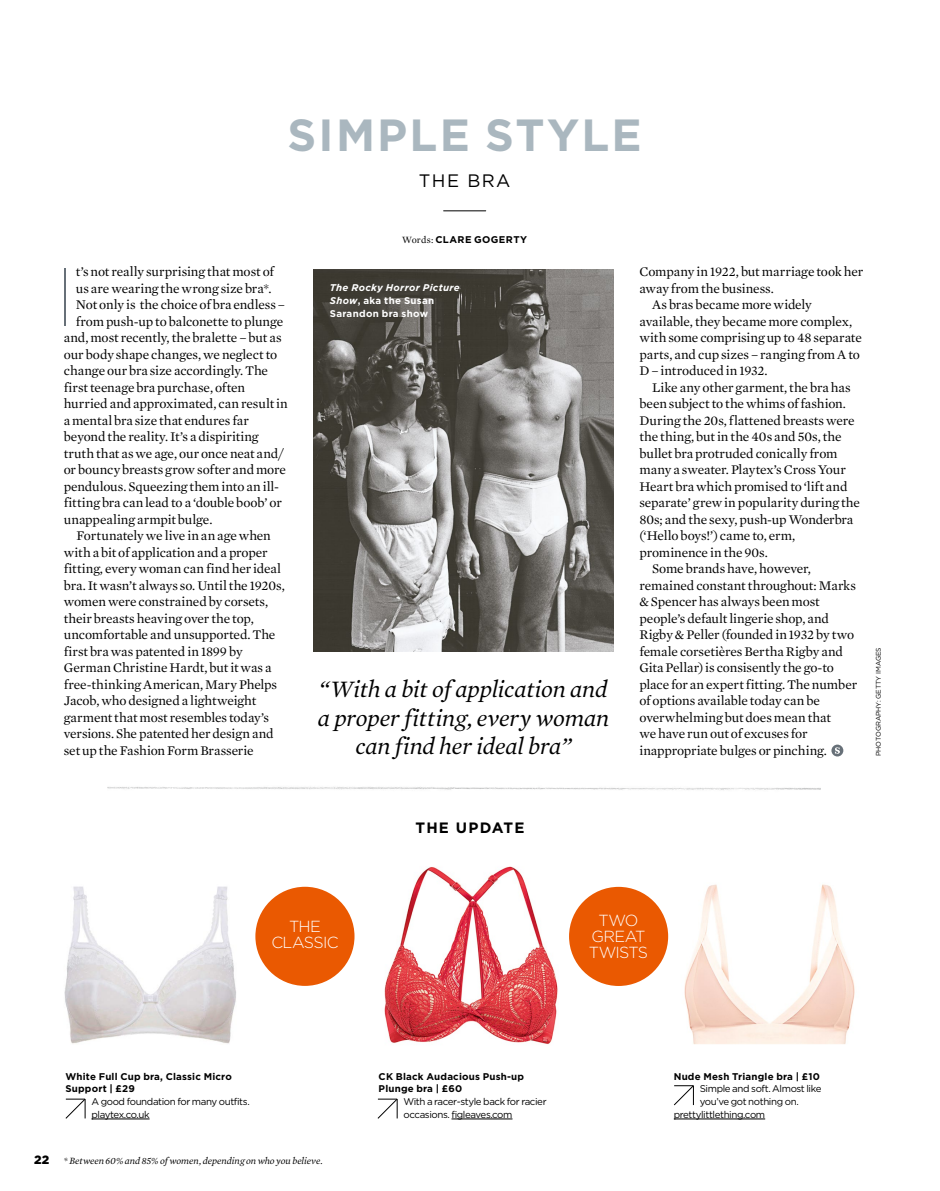
<style>
.page{position:relative;width:940px;height:1191px;background:#fff}
.page>*{position:absolute;margin:0;border:0;box-sizing:border-box;transform-origin:0 0}
.t1{font:100 82.5px "Gotham";color:#677078}
.t2{font:700 45px "Gotham";letter-spacing:.05em;color:#aab7bf}
.t3{font:italic 24px/28.5px "Mercury Text G1";letter-spacing:-.005em;color:#000;text-align:center}
.t4{font:18px "Gotham";letter-spacing:.08em;color:#000}
.t5{font:300 16.05px/16.2px "Gotham";letter-spacing:-.045em;color:#fff;text-align:center}
.t6{font:700 15px "Gotham";letter-spacing:.08em;color:#000}
.t7{font:13.5px "Mercury Text G1";letter-spacing:-.01em;color:#000}
.t8{font:9.75px/12.8px "Gotham";letter-spacing:-.04em;color:#000}
.t9{font:700 9.75px/12.8px "Gotham";letter-spacing:.02em;color:#000}
.t10{font:700 9.75px/12.8px "Gotham";letter-spacing:.03em;color:#fff}
.t11{font:italic 9.75px "Mercury Text G1";color:#000}
.t12{font:700 9.75px "Gotham";letter-spacing:.04em;color:#000}
.t13{font:6.75px "Gotham";letter-spacing:-.01em;color:#000}
.s1{font-family:"Mercury Text G1";font-weight:400}
.s2{font-style:italic}
.s3{font-family:"Gotham";font-weight:900;font-style:normal;font-size:12px}
</style>
<div class="page">
<img style="left:313px;top:269px;width:301px;height:382px">
<img style="left:384px;top:866px;width:174px;height:178px">
<img style="left:684px;top:884px;width:171px;height:222px">
<img style="left:64px;top:886px;width:172px;height:158px">
<img style="left:107px;top:787px;width:713px;height:3px">
<hr style="left:443px;top:211px;width:43px;height:1px;background:#000">
<svg style="left:66px;top:1098px;width:20px;height:20px"></svg>
<hr style="left:91px;top:1118px;width:59px;height:1px;background:#000">
<svg style="left:377px;top:1098px;width:21px;height:20px"></svg>
<hr style="left:451px;top:1118px;width:61px;height:1px;background:#000">
<svg style="left:674px;top:1085px;width:20px;height:20px"></svg>
<hr style="left:674px;top:1118px;width:91px;height:1px;background:#000">
<div style="left:255px;top:886px;width:99px;height:100px;background:#ea5901;border-radius:50%"></div>
<div style="left:569px;top:887px;width:99px;height:99px;background:#ea5901;border-radius:50%"></div>
<svg style="left:831px;top:744px;width:12px;height:12px"></svg>
<svg style="left:835px;top:747px;width:5px;height:6px"></svg>
<h2 class="t2" style="left:287px;top:105px;width:356px">SIMPLE STYLE</h2>
<h3 class="t4" style="left:419px;top:169px;width:93px">THE BRA</h3>
<h1 class="t1" style="left:55px;top:246px;width:22px">I</h1>
<p class="t7" style="left:76px;top:262px;width:200px">t’s not really surprising that most of</p>
<p class="t7" style="left:76px;top:278px;width:197px">us are wearing the wrong size bra*.</p>
<p class="t7" style="left:76px;top:295px;width:211px">Not only is the choice of bra endless –</p>
<p class="t7" style="left:76px;top:311px;width:209px">from push-up to balconette to plunge</p>
<p class="t7" style="left:64px;top:328px;width:219px">and, most recently, the bralette – but as</p>
<p class="t7" style="left:64px;top:344px;width:215px">our body shape changes, we neglect to</p>
<p class="t7" style="left:64px;top:361px;width:206px">change our bra size accordingly. The</p>
<p class="t7" style="left:64px;top:377px;width:183px">first teenage bra purchase, often</p>
<p class="t7" style="left:64px;top:394px;width:225px">hurried and approximated, can result in</p>
<p class="t7" style="left:64px;top:410px;width:187px">a mental bra size that endures far</p>
<p class="t7" style="left:64px;top:427px;width:196px">beyond the reality. It’s a dispiriting</p>
<p class="t7" style="left:64px;top:443px;width:221px">truth that as we age, our once neat and/</p>
<p class="t7" style="left:64px;top:460px;width:224px">or bouncy breasts grow softer and more</p>
<p class="t7" style="left:64px;top:476px;width:217px">pendulous. Squeezing them into an ill-</p>
<p class="t7" style="left:64px;top:493px;width:220px">fitting bra can lead to a ‘double boob’ or</p>
<p class="t7" style="left:64px;top:509px;width:150px">unappealing armpit bulge.</p>
<p class="t7" style="left:77px;top:526px;width:196px">Fortunately we live in an age when</p>
<p class="t7" style="left:64px;top:542px;width:205px">with a bit of application and a proper</p>
<p class="t7" style="left:64px;top:559px;width:219px">fitting, every woman can find her ideal</p>
<p class="t7" style="left:64px;top:575px;width:223px">bra. It wasn’t always so. Until the 1920s,</p>
<p class="t7" style="left:64px;top:592px;width:206px">women were constrained by corsets,</p>
<p class="t7" style="left:64px;top:608px;width:191px">their breasts heaving over the top,</p>
<p class="t7" style="left:64px;top:625px;width:213px">uncomfortable and unsupported. The</p>
<p class="t7" style="left:64px;top:641px;width:180px">first bra was patented in 1899 by</p>
<p class="t7" style="left:64px;top:658px;width:209px">German Christine Hardt, but it was a</p>
<p class="t7" style="left:64px;top:674px;width:215px">free-thinking American, Mary Phelps</p>
<p class="t7" style="left:64px;top:691px;width:194px">Jacob, who designed a lightweight</p>
<p class="t7" style="left:64px;top:707px;width:207px">garment that most resembles today’s</p>
<p class="t7" style="left:64px;top:724px;width:211px">versions. She patented her design and</p>
<p class="t7" style="left:64px;top:740px;width:191px">set up the Fashion Form Brasserie</p>
<p class="t12" style="left:402px;top:233px;width:127px"><span class="s1">Words:</span> CLARE GOGERTY</p>
<p class="t10" style="left:330px;top:281px;width:131px"><span class="s2">The Rocky Horror Picture<br>Show</span>, aka the Susan<br>Sarandon bra show</p>
<h3 class="t3" style="left:318px;top:674px;width:293px">“With a bit of application and a proper fitting, every woman can find her ideal bra”</h3>
<p class="t7" style="left:639px;top:262px;width:225px">Company in 1922, but marriage took her</p>
<p class="t7" style="left:639px;top:278px;width:136px">away from the business.</p>
<p class="t7" style="left:652px;top:295px;width:161px">As bras became more widely</p>
<p class="t7" style="left:639px;top:311px;width:214px">available, they became more complex,</p>
<p class="t7" style="left:639px;top:328px;width:224px">with some comprising up to 48 separate</p>
<p class="t7" style="left:639px;top:344px;width:222px">parts, and cup sizes – ranging from A to</p>
<p class="t7" style="left:639px;top:361px;width:130px">D – introduced in 1932.</p>
<p class="t7" style="left:652px;top:377px;width:200px">Like any other garment, the bra has</p>
<p class="t7" style="left:639px;top:394px;width:208px">been subject to the whims of fashion.</p>
<p class="t7" style="left:639px;top:410px;width:217px">During the 20s, flattened breasts were</p>
<p class="t7" style="left:639px;top:427px;width:204px">the thing, but in the 40s and 50s, the</p>
<p class="t7" style="left:639px;top:443px;width:200px">bullet bra protruded conically from</p>
<p class="t7" style="left:639px;top:460px;width:208px">many a sweater. Playtex’s Cross Your</p>
<p class="t7" style="left:639px;top:476px;width:210px">Heart bra which promised to ‘lift and</p>
<p class="t7" style="left:639px;top:493px;width:222px">separate’ grew in popularity during the</p>
<p class="t7" style="left:639px;top:509px;width:215px">80s; and the sexy, push-up Wonderbra</p>
<p class="t7" style="left:639px;top:526px;width:157px">(‘Hello boys!’) came to, erm,</p>
<p class="t7" style="left:639px;top:542px;width:130px">prominence in the 90s.</p>
<p class="t7" style="left:652px;top:559px;width:160px">Some brands have, however,</p>
<p class="t7" style="left:639px;top:575px;width:218px">remained constant throughout: Marks</p>
<p class="t7" style="left:639px;top:592px;width:182px">&amp; Spencer has always been most</p>
<p class="t7" style="left:639px;top:608px;width:191px">people’s default lingerie shop, and</p>
<p class="t7" style="left:639px;top:625px;width:216px">Rigby &amp; Peller (founded in 1932 by two</p>
<p class="t7" style="left:639px;top:641px;width:205px">female corsetières Bertha Rigby and</p>
<p class="t7" style="left:639px;top:658px;width:196px">Gita Pellar) is consisently the go-to</p>
<p class="t7" style="left:639px;top:674px;width:219px">place for an expert fitting. The number</p>
<p class="t7" style="left:639px;top:691px;width:182px">of options available today can be</p>
<p class="t7" style="left:639px;top:707px;width:193px">overwhelming but does mean that</p>
<p class="t7" style="left:639px;top:724px;width:170px">we have run out of excuses for</p>
<p class="t7" style="left:639px;top:740px;width:189px">inappropriate bulges or pinching.</p>
<p class="t13" style="left:874px;top:756px;width:110px;rotate:-90deg">PHOTOGRAPHY: GETTY IMAGES</p>
<p class="t6" style="left:415px;top:817px;width:111px">THE UPDATE</p>
<p class="t5" style="left:271px;top:917px;width:69px">THE<br>CLASSIC</p>
<p class="t5" style="left:589px;top:911px;width:61px">TWO<br>GREAT<br>TWISTS</p>
<p class="t9" style="left:65px;top:1069px;width:168px">White Full Cup bra, Classic Micro<br>Support | £29</p>
<p class="t8" style="left:91px;top:1095px;width:160px">A good foundation for many outfits. playtex.co.uk</p>
<p class="t11" style="left:34px;top:1153px;width:290px"><span class="s3">22</span> * Between 60% and 85% of women, depending on who you believe.</p>
<p class="t9" style="left:379px;top:1069px;width:147px">CK Black Audacious Push-up<br>Plunge bra | £60</p>
<p class="t8" style="left:403px;top:1095px;width:145px">With a racer-style back for racier occasions. figleaves.com</p>
<p class="t9" style="left:674px;top:1069px;width:147px">Nude Mesh Triangle bra | £10</p>
<p class="t8" style="left:700px;top:1082px;width:123px">Simple and soft. Almost like</p>
<p class="t8" style="left:700px;top:1095px;width:100px">you’ve got nothing on.</p>
<p class="t8" style="left:674px;top:1108px;width:93px">prettylittlething.com</p>
</div>
